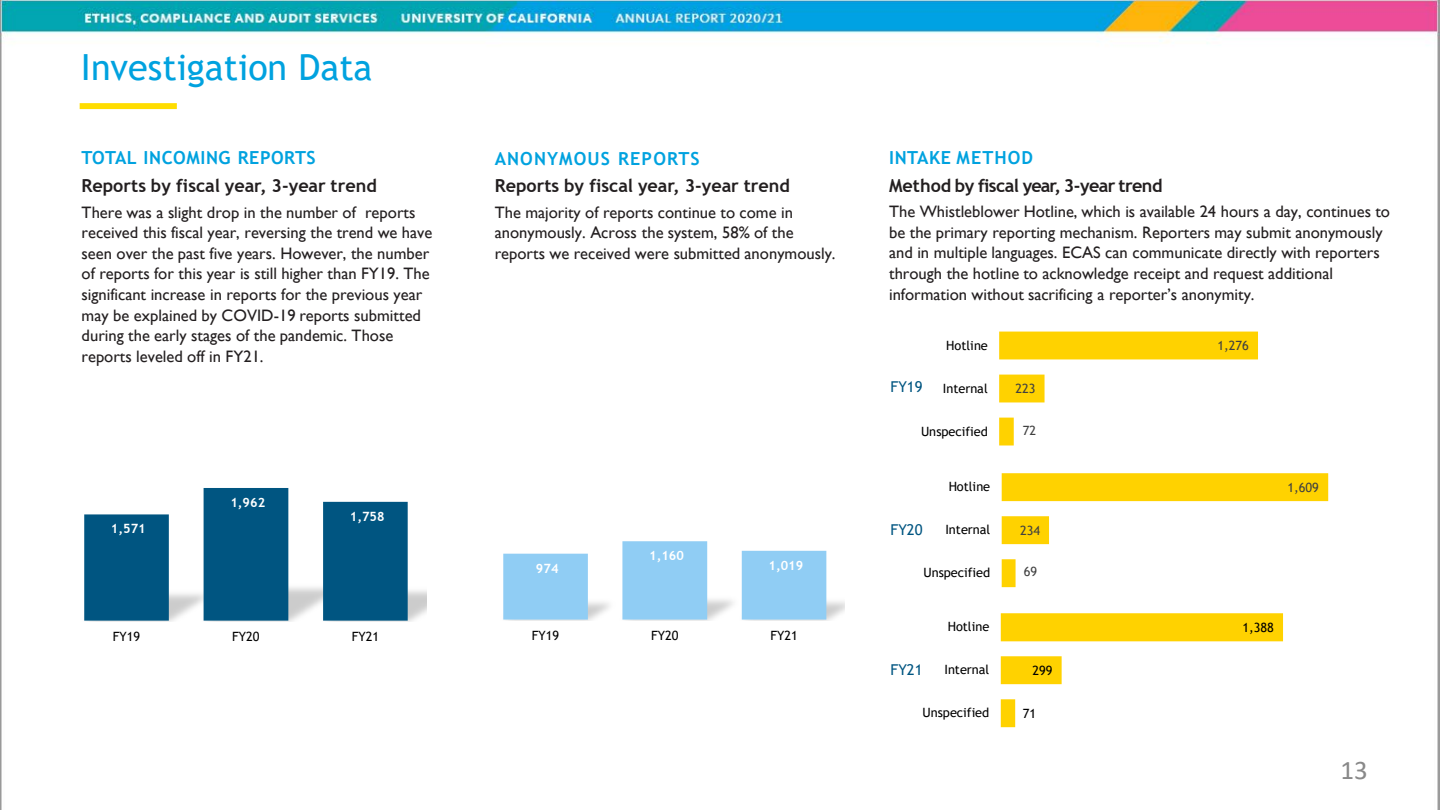
<style>
.page{position:relative;width:1440px;height:810px;background:#fff}
.page>*{position:absolute;margin:0;border:0;box-sizing:border-box;transform-origin:0 0}
.t1{font:36px "Trebuchet MS";color:#00a2df}
.t2{font:27px "Calibri";color:#898989}
.t3{font:700 18px "Trebuchet MS";letter-spacing:-.005em;color:#231f20}
.t4{font:700 18px "Trebuchet MS";letter-spacing:.035em;color:#00a2df}
.t5{font:700 18px "Trebuchet MS";letter-spacing:-.03em;color:#231f20}
.t6{font:700 18px "Trebuchet MS";letter-spacing:.06em;color:#00a2df}
.t7{font:16.5px/20.5px "Gill Sans";color:#231f20}
.t8{font:15px "Trebuchet MS";letter-spacing:.005em;color:#005581}
.t9{font:12.75px "Trebuchet MS";color:#000}
.t10{font:700 12.75px "Trebuchet MS";letter-spacing:.005em;color:#fff}
.t11{font:12.75px "Trebuchet MS";letter-spacing:-.005em;color:#404040}
</style>
<div class="page">
<img style="left:0;top:0;width:1440px;height:810px">
<div style="left:80px;top:103px;width:97px;height:6px;background:#fd0"></div>
<img style="left:75px;top:581px;width:351px;height:41px">
<svg style="left:84px;top:488px;width:324px;height:133px"></svg>
<svg style="left:999px;top:332px;width:259px;height:114px"></svg>
<svg style="left:1002px;top:473px;width:326px;height:114px"></svg>
<svg style="left:1001px;top:613px;width:282px;height:114px"></svg>
<img style="left:494px;top:592px;width:351px;height:29px">
<svg style="left:503px;top:541px;width:323px;height:79px"></svg>
<p class="t1" style="left:81px;top:45px;width:293px">Investigation Data</p>
<p class="t4" style="left:82px;top:147px;width:236px">TOTAL INCOMING REPORTS</p>
<p class="t3" style="left:82px;top:174px;width:297px">Reports by fiscal year, 3-year trend</p>
<p class="t7" style="left:82px;top:202px;width:352px">There was a slight drop in the number of reports received this fiscal year, reversing the trend we have seen over the past five years. However, the number of reports for this year is still higher than FY19. The significant increase in reports for the previous year may be explained by COVID-19 reports submitted during the early stages of the pandemic. Those reports leveled off in FY21.</p>
<p class="t10" style="left:111px;top:521px;width:36px">1,571</p>
<p class="t10" style="left:230px;top:494px;width:36px">1,962</p>
<p class="t10" style="left:350px;top:508px;width:36px">1,758</p>
<p class="t9" style="left:113px;top:628px;width:29px">FY19</p>
<p class="t9" style="left:232px;top:628px;width:29px">FY20</p>
<p class="t9" style="left:352px;top:628px;width:29px">FY21</p>
<p class="t6" style="left:495px;top:147px;width:206px">ANONYMOUS REPORTS</p>
<p class="t3" style="left:495px;top:174px;width:297px">Reports by fiscal year, 3-year trend</p>
<p class="t7" style="left:495px;top:202px;width:342px">The majority of reports continue to come in anonymously. Across the system, 58% of the reports we received were submitted anonymously.</p>
<p class="t10" style="left:536px;top:560px;width:24px">974</p>
<p class="t10" style="left:649px;top:547px;width:36px">1,160</p>
<p class="t10" style="left:768px;top:557px;width:36px">1,019</p>
<p class="t9" style="left:532px;top:627px;width:29px">FY19</p>
<p class="t9" style="left:651px;top:627px;width:29px">FY20</p>
<p class="t9" style="left:770px;top:627px;width:29px">FY21</p>
<p class="t4" style="left:889px;top:146px;width:146px">INTAKE METHOD</p>
<p class="t5" style="left:889px;top:174px;width:275px">Method by fiscal year, 3-year trend</p>
<p class="t7" style="left:889px;top:202px;width:503px">The Whistleblower Hotline, which is available 24 hours a day, continues to be the primary reporting mechanism. Reporters may submit anonymously and in multiple languages. ECAS can communicate directly with reporters through the hotline to acknowledge receipt and request additional information without sacrificing a reporter’s anonymity.</p>
<p class="t9" style="left:946px;top:337px;width:43px">Hotline</p>
<p class="t11" style="left:1218px;top:338px;width:33px">1,276</p>
<p class="t8" style="left:891px;top:377px;width:34px">FY19</p>
<p class="t9" style="left:943px;top:380px;width:46px">Internal</p>
<p class="t11" style="left:1015px;top:381px;width:22px">223</p>
<p class="t9" style="left:921px;top:423px;width:68px">Unspecified</p>
<p class="t11" style="left:1023px;top:422px;width:15px">72</p>
<p class="t9" style="left:949px;top:479px;width:43px">Hotline</p>
<p class="t11" style="left:1288px;top:479px;width:33px">1,609</p>
<p class="t8" style="left:891px;top:520px;width:34px">FY20</p>
<p class="t9" style="left:945px;top:522px;width:46px">Internal</p>
<p class="t11" style="left:1020px;top:522px;width:22px">234</p>
<p class="t9" style="left:923px;top:565px;width:68px">Unspecified</p>
<p class="t11" style="left:1024px;top:564px;width:15px">69</p>
<p class="t9" style="left:948px;top:619px;width:43px">Hotline</p>
<p class="t9" style="left:1243px;top:619px;width:33px">1,388</p>
<p class="t8" style="left:891px;top:660px;width:34px">FY21</p>
<p class="t9" style="left:944px;top:662px;width:46px">Internal</p>
<p class="t9" style="left:1033px;top:662px;width:22px">299</p>
<p class="t9" style="left:923px;top:705px;width:68px">Unspecified</p>
<p class="t9" style="left:1023px;top:705px;width:15px">71</p>
<h2 class="t2" style="left:1341px;top:751px;width:29px">13</h2>
</div>
